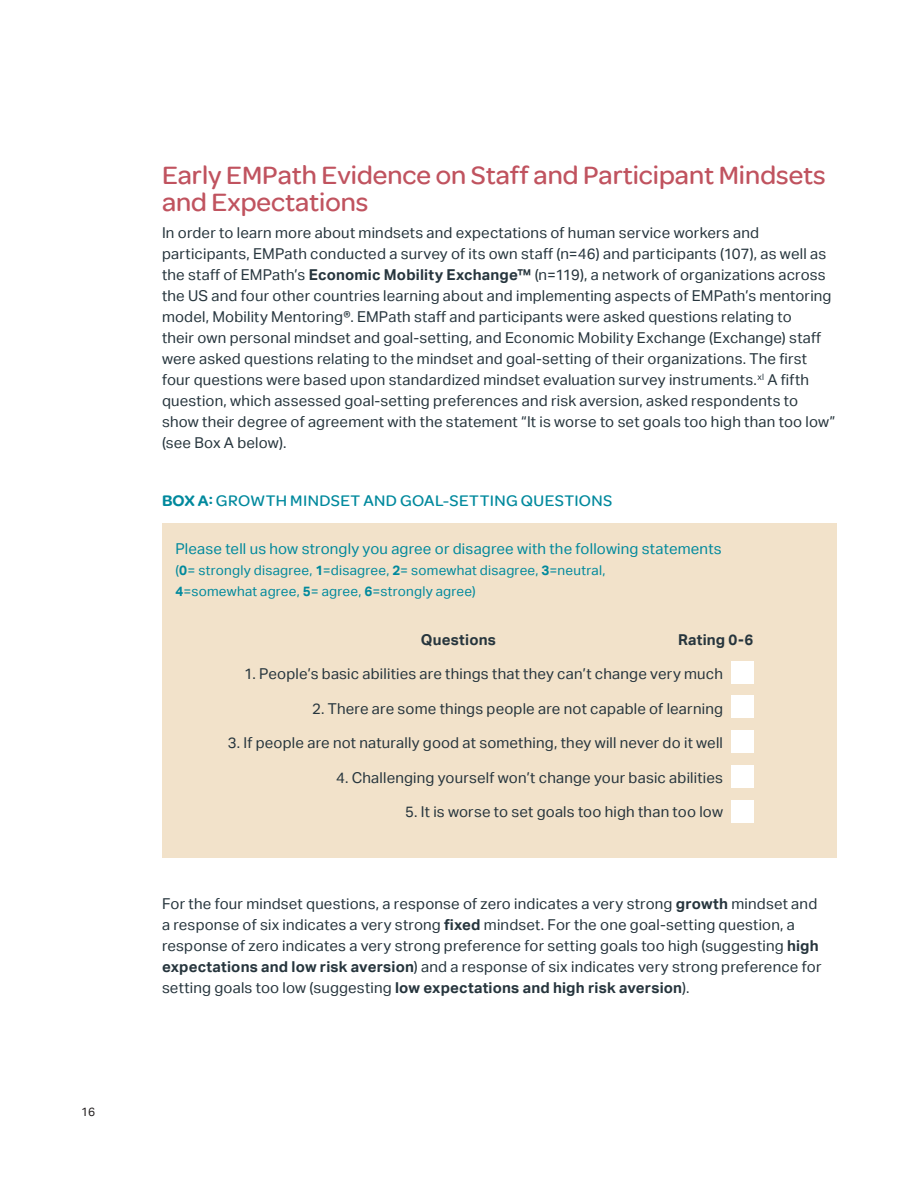
<style>
.page{position:relative;width:918px;height:1188px;background:#fff}
.page>*{position:absolute;margin:0;border:0;box-sizing:border-box;transform-origin:0 0}
.t1{font:500 27px/27px "Omnes";color:#c0535f}
.t2{font:500 16.5px "Omnes";letter-spacing:.025em;color:#00899d}
.t3{font:15px/21px "Aktiv Grotesk";letter-spacing:.01em;color:#26353d}
.t4{font:15px "Aktiv Grotesk";letter-spacing:.01em;color:#00899d}
.t5{font:700 15px "Aktiv Grotesk";letter-spacing:.015em;color:#26353d}
.t6{font:13.5px/21px "Aktiv Grotesk";letter-spacing:.015em;color:#00899d}
.t7{font:12px "Aktiv Grotesk";color:#231f20}
.s1{font-weight:700}
.s2{font-weight:600}
</style>
<div class="page">
<div style="left:162px;top:523px;width:674px;height:335px;background:#f2e2ca"></div>
<div style="left:731px;top:661px;width:23px;height:22px;background:#fff"></div>
<div style="left:731px;top:696px;width:23px;height:22px;background:#fff"></div>
<div style="left:731px;top:731px;width:23px;height:22px;background:#fff"></div>
<div style="left:731px;top:765px;width:23px;height:23px;background:#fff"></div>
<div style="left:731px;top:800px;width:23px;height:23px;background:#fff"></div>
<p class="t7" style="left:81px;top:1104px;width:16px">16</p>
<h1 class="t1" style="left:162px;top:161px;width:665px">Early EMPath Evidence on Staff and Participant Mindsets and Expectations</h1>
<p class="t3" style="left:162px;top:223px;width:675px">In order to learn more about mindsets and expectations of human service workers and participants, EMPath conducted a survey of its own staff (n=46) and participants (107), as well as the staff of EMPath’s <span class="s1">Economic Mobility Exchange™</span> (n=119), a network of organizations across the US and four other countries learning about and implementing aspects of EMPath’s mentoring model, Mobility Mentoring®. EMPath staff and participants were asked questions relating to<br>their own personal mindset and goal-setting, and Economic Mobility Exchange (Exchange) staff were asked questions relating to the mindset and goal-setting of their organizations. The first four questions were based upon standardized mindset evaluation survey instruments.<sup>xl</sup> A fifth question, which assessed goal-setting preferences and risk aversion, asked respondents to show their degree of agreement with the statement “It is worse to set goals too high than too low” (see Box A below).</p>
<p class="t2" style="left:162px;top:491px;width:452px"><span class="s2">BOX A:</span> GROWTH MINDSET AND GOAL-SETTING QUESTIONS</p>
<p class="t4" style="left:176px;top:540px;width:548px">Please tell us how strongly you agree or disagree with the following statements</p>
<p class="t6" style="left:175px;top:560px;width:431px">(<span class="s1">0</span>= strongly disagree, <span class="s1">1</span>=disagree, <span class="s1">2</span>= somewhat disagree, <span class="s1">3</span>=neutral,<br><span class="s1">4</span>=somewhat agree, <span class="s1">5</span>= agree, <span class="s1">6</span>=strongly agree)</p>
<p class="t5" style="left:421px;top:631px;width:77px">Questions</p>
<p class="t5" style="left:678px;top:631px;width:77px">Rating 0-6</p>
<p class="t3" style="left:244px;top:663px;width:480px">1. People’s basic abilities are things that they can’t change very much</p>
<p class="t3" style="left:312px;top:698px;width:412px">2. There are some things people are not capable of learning</p>
<p class="t3" style="left:228px;top:732px;width:497px">3. If people are not naturally good at something, they will never do it well</p>
<p class="t3" style="left:336px;top:767px;width:388px">4. Challenging yourself won’t change your basic abilities</p>
<p class="t3" style="left:405px;top:801px;width:319px">5. It is worse to set goals too high than too low</p>
<p class="t3" style="left:162px;top:894px;width:661px">For the four mindset questions, a response of zero indicates a very strong <span class="s1">growth</span> mindset and a response of six indicates a very strong <span class="s1">fixed</span> mindset. For the one goal-setting question, a response of zero indicates a very strong preference for setting goals too high (suggesting <span class="s1">high expectations and low risk aversion</span>) and a response of six indicates very strong preference for setting goals too low (suggesting <span class="s1">low expectations and high risk aversion</span>).</p>
</div>
